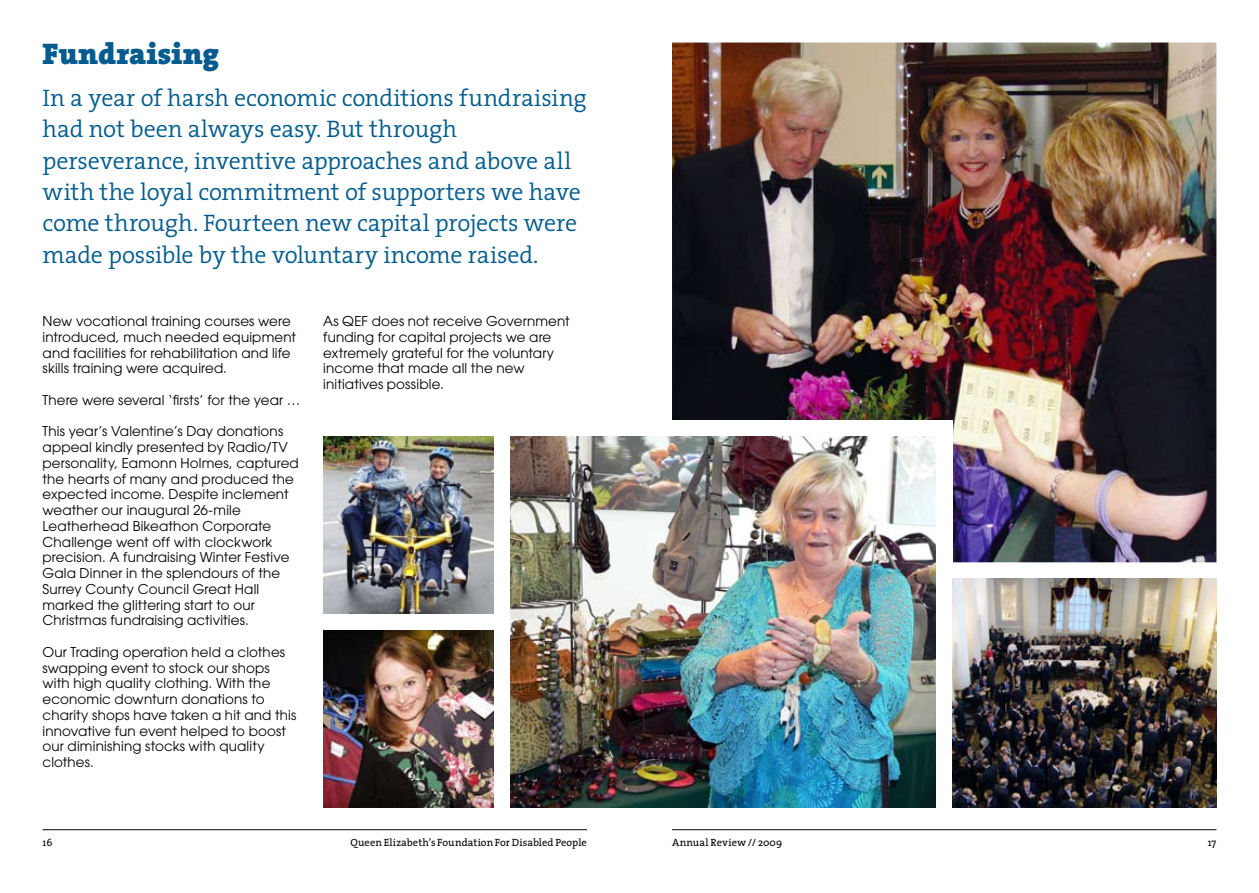
<style>
.page{position:relative;width:1259px;height:893px;background:#fff}
.page>*{position:absolute;margin:0;border:0;box-sizing:border-box;transform-origin:0 0}
.t1{font:900 30px "The Serif";color:#045c8e}
.t2{font:300 24px/31.5px "The Serif";letter-spacing:-.01em;color:#045c8e}
.t3{font:13.5px/15.8px "Avant Garde LT";letter-spacing:.01em;color:#000}
.t4{font:10.5px "The Serif";letter-spacing:.01em;color:#000}
</style>
<div class="page">
<hr style="left:43px;top:829px;width:544px;height:1px;background:#000">
<hr style="left:672px;top:829px;width:544px;height:1px;background:#000">
<img style="left:672px;top:43px;width:544px;height:519px">
<div style="left:629px;top:421px;width:323px;height:189px;background:#fff"></div>
<img style="left:510px;top:436px;width:425px;height:372px">
<img style="left:952px;top:578px;width:264px;height:230px">
<img style="left:323px;top:436px;width:170px;height:178px">
<img style="left:323px;top:631px;width:170px;height:177px">
<h1 class="t1" style="left:43px;top:28px;width:178px">Fundraising</h1>
<p class="t2" style="left:43px;top:81px;width:546px">In a year of harsh economic conditions fundraising had not been always easy. But through perseverance, inventive approaches and above all with the loyal commitment of supporters we have come through. Fourteen new capital projects were made possible by the voluntary income raised.</p>
<p class="t3" style="left:43px;top:313px;width:255px">New vocational training courses were introduced, much needed equipment and facilities for rehabilitation and life skills training were acquired.</p>
<p class="t3" style="left:43px;top:392px;width:259px">There were several ‘firsts’ for the year …</p>
<p class="t3" style="left:43px;top:423px;width:258px">This year’s Valentine’s Day donations appeal kindly presented by Radio/TV personality, Eamonn Holmes, captured the hearts of many and produced the expected income. Despite inclement weather our inaugural 26-mile Leatherhead Bikeathon Corporate Challenge went off with clockwork precision. A fundraising Winter Festive Gala Dinner in the splendours of the Surrey County Council Great Hall marked the glittering start to our Christmas fundraising activities.</p>
<p class="t3" style="left:43px;top:644px;width:255px">Our Trading operation held a clothes swapping event to stock our shops with high quality clothing. With the economic downturn donations to charity shops have taken a hit and this innovative fun event helped to boost our diminishing stocks with quality clothes.</p>
<p class="t3" style="left:323px;top:313px;width:248px">As QEF does not receive Government funding for capital projects we are extremely grateful for the voluntary income that made all the new initiatives possible.</p>
<p class="t4" style="left:43px;top:833px;width:11px">16</p>
<p class="t4" style="left:350px;top:833px;width:238px">Queen Elizabeth’s Foundation For Disabled People</p>
<p class="t4" style="left:672px;top:833px;width:112px">Annual Review // 2009</p>
<p class="t4" style="left:1207px;top:833px;width:10px">17</p>
</div>
